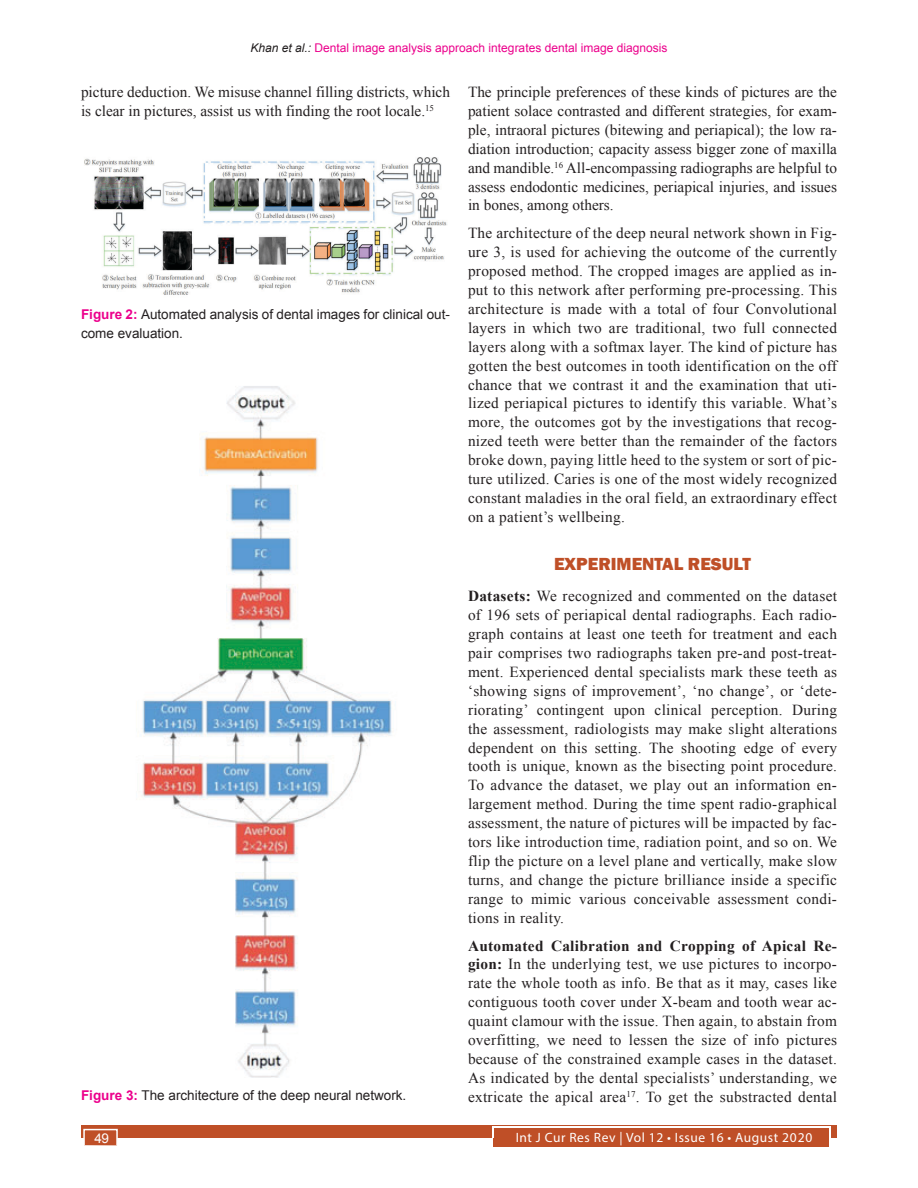
<style>
.page{position:relative;width:918px;height:1188px;background:#fff}
.page>*{position:absolute;margin:0;border:0;box-sizing:border-box;transform-origin:0 0}
.Head_1{font:800 18px "Franklin Gothic";color:#bf4f27}
.Text_copy{font:15.3px/18.9px "Times New Roman";color:#231f20;text-align:justify}
.Figure_caption{font:13.5px/18.9px "Arial";color:#231f20}
.t1{font:13.5px "Myriad Pro";letter-spacing:.04em;color:#fff}
.t2{font:13.5px "Arial";color:#fff}
.t3{font:12px "Arial";color:#ec008c}
.s1{font-style:italic;color:#231f20}
.s2{font-weight:700}
.s3{font-weight:700;color:#ec008c}
</style>
<div class="page">
<div style="left:81px;top:1125px;width:756px;height:13px;background:#bf4f27"></div>
<div style="left:494px;top:1128px;width:335px;height:19px;background:#bf4f27"></div>
<hr style="left:492px;top:1127px;width:338px;height:1px;background:#fff">
<svg style="left:492px;top:1128px;width:2px;height:10px"></svg>
<svg style="left:829px;top:1127px;width:2px;height:11px"></svg>
<div style="left:83px;top:1129px;width:35px;height:17px;background:#bf4f27;border:2px solid #fff"></div>
<img style="left:84px;top:157px;width:363px;height:138px">
<img style="left:141px;top:386px;width:251px;height:692px">
<p class="t3" style="left:251px;top:40px;width:418px"><span class="s1">Khan et al.:</span> Dental image analysis approach integrates dental image diagnosis</p>
<p class="Text_copy" style="left:81px;top:82px;width:371px">picture deduction. We misuse channel filling districts, which is clear in pictures, assist us with finding the root locale.<sup>15</sup></p>
<p class="Text_copy" style="left:468px;top:82px;width:371px">The principle preferences of these kinds of pictures are the patient solace contrasted and different strategies, for exam&shy;ple, intraoral pictures (bitewing and periapical); the low ra&shy;diation introduction; capacity assess bigger zone of maxilla and mandible.<sup>16</sup> All-encompassing radiographs are helpful to assess endodontic medicines, periapical injuries, and issues in bones, among others.</p>
<p class="Text_copy" style="left:468px;top:224px;width:371px">The architecture of the deep neural network shown in Fig&shy;ure 3, is used for achieving the outcome of the currently proposed method. The cropped images are applied as in&shy;put to this network after performing pre-processing. This architecture is made with a total of four Convolutional layers in which two are traditional, two full connected layers along with a softmax layer. The kind of picture has gotten the best outcomes in tooth identification on the off chance that we contrast it and the examination that uti&shy;lized periapical pictures to identify this variable. What’s more, the outcomes got by the investigations that recog&shy;nized teeth were better than the remainder of the factors broke down, paying little heed to the system or sort of pic&shy;ture utilized. Caries is one of the most widely recognized constant maladies in the oral field, an extraordinary effect on a patient’s wellbeing.</p>
<p class="Head_1" style="left:554px;top:553px;width:198px">EXPERIMENTAL RESULT</p>
<p class="Text_copy" style="left:468px;top:587px;width:371px"><span class="s2">Datasets:</span> We recognized and commented on the dataset of 196 sets of periapical dental radiographs. Each radio&shy;graph contains at least one teeth for treatment and each pair comprises two radiographs taken pre-and post-treat&shy;ment. Experienced dental specialists mark these teeth as ‘showing signs of improvement’, ‘no change’, or ‘dete&shy;riorating’ contingent upon clinical perception. During the assessment, radiologists may make slight alterations dependent on this setting. The shooting edge of every tooth is unique, known as the bisecting point procedure.<br>To advance the dataset, we play out an information en&shy;largement method. During the time spent radio-graphical assessment, the nature of pictures will be impacted by fac&shy;tors like introduction time, radiation point, and so on. We flip the picture on a level plane and vertically, make slow turns, and change the picture brilliance inside a specific range to mimic various conceivable assessment condi&shy;tions in reality.</p>
<p class="Text_copy" style="left:468px;top:936px;width:371px"><span class="s2">Automated Calibration and Cropping of Apical Re&shy;gion:</span> In the underlying test, we use pictures to incorpo&shy;rate the whole tooth as info. Be that as it may, cases like contiguous tooth cover under X-beam and tooth wear ac&shy;quaint clamour with the issue. Then again, to abstain from overfitting, we need to lessen the size of info pictures because of the constrained example cases in the dataset.<br>As indicated by the dental specialists’ understanding, we extricate the apical area<sup>17</sup>. To get the substracted dental</p>
<p class="Figure_caption" style="left:81px;top:305px;width:370px"><span class="s3">Figure 2:</span> Automated analysis of dental images for clinical out&shy;come evaluation.</p>
<p class="Figure_caption" style="left:81px;top:1086px;width:327px"><span class="s3">Figure 3:</span> The architecture of the deep neural network.</p>
<p class="t2" style="left:94px;top:1130px;width:16px">49</p>
<p class="t1" style="left:516px;top:1129px;width:298px">Int J Cur Res Rev | Vol 12 • Issue 16 • August 2020</p>
</div>
